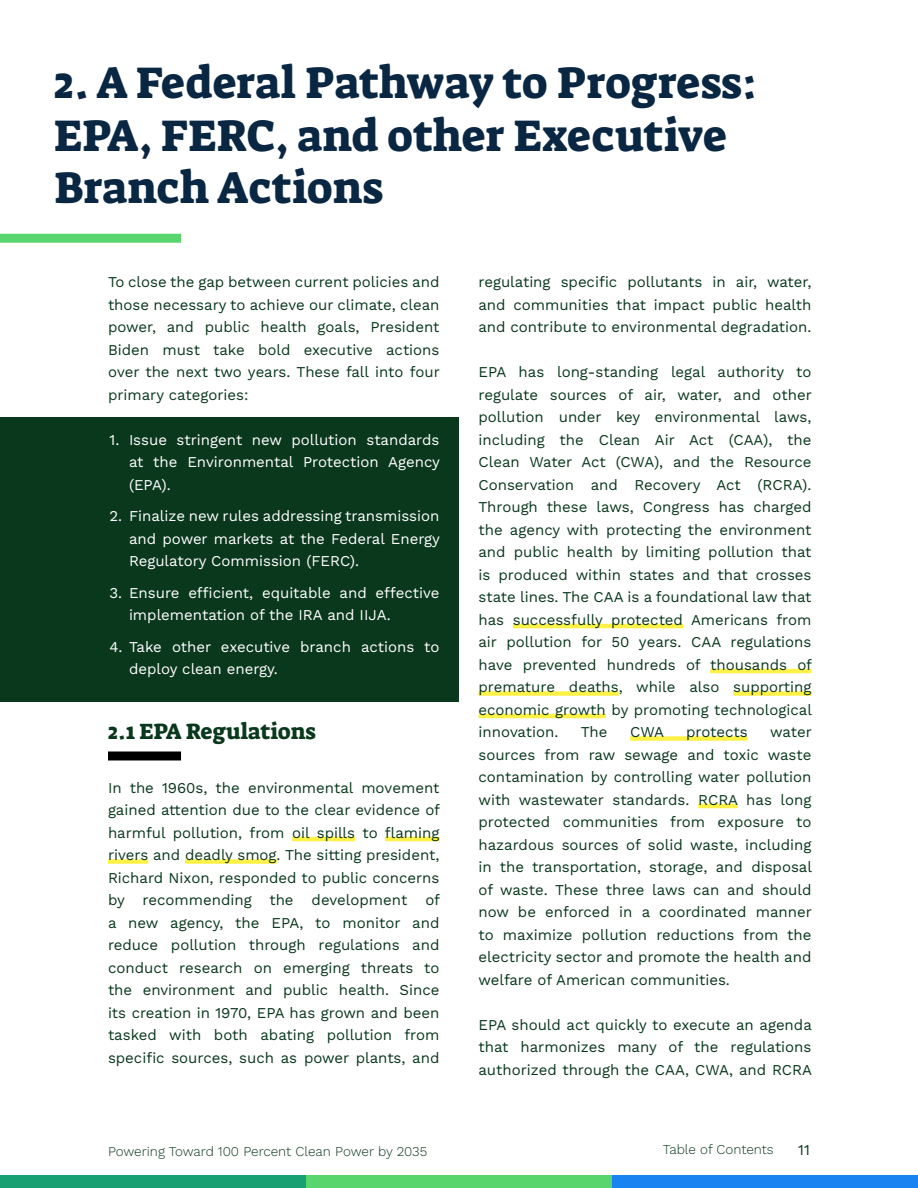
<style>
.page{position:relative;width:918px;height:1188px;background:#fff}
.page>*{position:absolute;margin:0;border:0;box-sizing:border-box;transform-origin:0 0}
.t1{font:45px/52.5px "Suez One";color:#092742}
.t2{font:22.5px "Suez One";color:#0a381d}
.t3{font:15px/22.5px "Work Sans";color:#0a381d;text-align:justify}
.t4{font:15px/22.5px "Work Sans";color:#fff;text-align:justify}
.t5{font:300 13.5px "Work Sans";color:#0a381d}
</style>
<div class="page">
<div style="left:0;top:417px;width:458px;height:285px;background:#0a381d"></div>
<div style="left:0;top:234px;width:181px;height:9px;background:#58d66d"></div>
<hr style="left:292px;top:837px;width:63px;height:4px;background:#fff148">
<hr style="left:385px;top:837px;width:54px;height:4px;background:#fff148">
<div style="left:108px;top:859px;width:40px;height:5px;background:#fff148"></div>
<div style="left:185px;top:859px;width:92px;height:5px;background:#fff148"></div>
<hr style="left:513px;top:624px;width:170px;height:4px;background:#fff148">
<hr style="left:710px;top:669px;width:102px;height:4px;background:#fff148">
<div style="left:478px;top:691px;width:141px;height:5px;background:#fff148"></div>
<div style="left:733px;top:691px;width:78px;height:5px;background:#fff148"></div>
<hr style="left:478px;top:714px;width:128px;height:4px;background:#fff148">
<div style="left:630px;top:736px;width:118px;height:5px;background:#fff148"></div>
<hr style="left:698px;top:804px;width:40px;height:4px;background:#fff148">
<div style="left:108px;top:752px;width:73px;height:8px;background:#000"></div>
<div style="left:306px;top:1175px;width:306px;height:13px;background:#58d66d"></div>
<div style="left:612px;top:1175px;width:306px;height:13px;background:#1a83f2"></div>
<div style="left:0;top:1175px;width:306px;height:13px;background:#18a073"></div>
<h1 class="t1" style="left:54px;top:57px;width:705px">2. A Federal Pathway to Progress:<br>EPA, FERC, and other Executive<br>Branch Actions</h1>
<p class="t3" style="left:108px;top:270px;width:333px">To close the gap between current policies and those necessary to achieve our climate, clean power, and public health goals, President Biden must take bold executive actions over the next two years. These fall into four primary categories:</p>
<p class="t4" style="left:129px;top:428px;width:312px;text-indent:-20px">1. Issue stringent new pollution standards at the Environmental Protection Agency (EPA).</p>
<p class="t4" style="left:129px;top:504px;width:312px;text-indent:-20px">2. Finalize new rules addressing transmission and power markets at the Federal Energy Regulatory Commission (FERC).</p>
<p class="t4" style="left:129px;top:581px;width:312px;text-indent:-20px">3. Ensure efficient, equitable and effective implementation of the IRA and IIJA.</p>
<p class="t4" style="left:129px;top:635px;width:312px;text-indent:-20px">4. Take other executive branch actions to deploy clean energy.</p>
<h2 class="t2" style="left:108px;top:716px;width:210px">2.1 EPA Regulations</h2>
<p class="t3" style="left:108px;top:776px;width:334px">In the 1960s, the environmental movement gained attention due to the clear evidence of harmful pollution, from oil spills to flaming rivers and deadly smog. The sitting president, Richard Nixon, responded to public concerns by recommending the development of a new agency, the EPA, to monitor and reduce pollution through regulations and conduct research on emerging threats to the environment and public health. Since its creation in 1970, EPA has grown and been tasked with both abating pollution from specific sources, such as power plants, and</p>
<p class="t3" style="left:478px;top:270px;width:335px">regulating specific pollutants in air, water, and communities that impact public health and contribute to environmental degradation.</p>
<p class="t3" style="left:478px;top:360px;width:335px">EPA has long-standing legal authority to regulate sources of air, water, and other pollution under key environmental laws, including the Clean Air Act (CAA), the Clean Water Act (CWA), and the Resource Conservation and Recovery Act (RCRA).<br>Through these laws, Congress has charged the agency with protecting the environment and public health by limiting pollution that is produced within states and that crosses state lines. The CAA is a foundational law that has successfully protected Americans from air pollution for 50 years. CAA regulations have prevented hundreds of thousands of premature deaths, while also supporting economic growth by promoting technological innovation.</p>
<p class="t3" style="left:581px;top:720px;width:28px">The</p>
<p class="t3" style="left:630px;top:720px;width:36px">CWA</p>
<p class="t3" style="left:686px;top:720px;width:63px">protects</p>
<p class="t3" style="left:478px;top:720px;width:335px;text-indent:292px">water sources from raw sewage and toxic waste contamination by controlling water pollution with wastewater standards. RCRA has long protected communities from exposure to hazardous sources of solid waste, including in the transportation, storage, and disposal of waste. These three laws can and should now be enforced in a coordinated manner to maximize pollution reductions from the electricity sector and promote the health and welfare of American communities.</p>
<p class="t3" style="left:478px;top:1013px;width:335px">EPA should act quickly to execute an agenda that harmonizes many of the regulations authorized through the CAA, CWA, and RCRA</p>
<p class="t5" style="left:108px;top:1141px;width:321px">Powering Toward 100 Percent Clean Power by 2035</p>
<p class="t5" style="left:663px;top:1139px;width:112px">Table of Contents</p>
<p class="t3" style="left:798px;top:1138px;width:13px">11</p>
</div>
